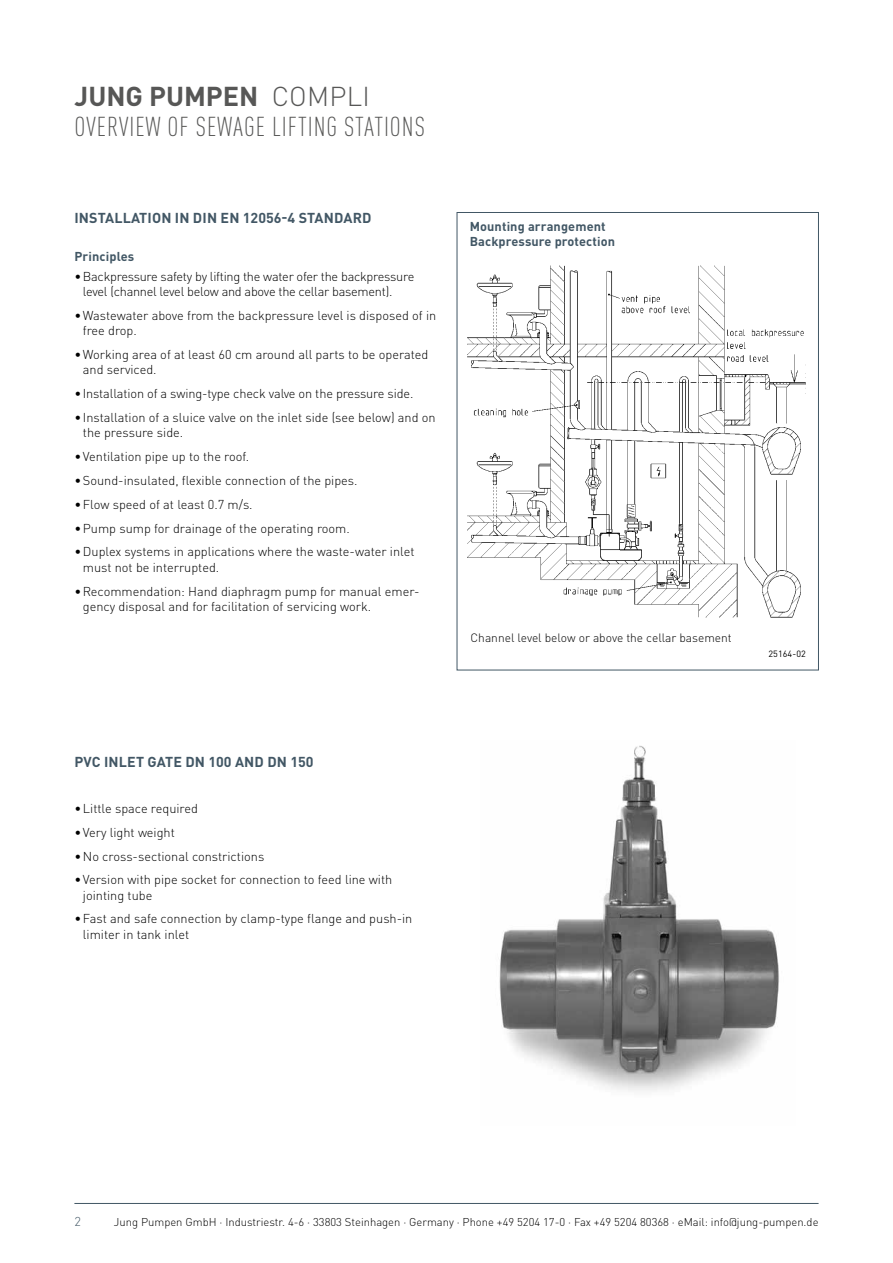
<style>
.page{position:relative;width:893px;height:1263px;background:#fff}
.page>*{position:absolute;margin:0;border:0;box-sizing:border-box;transform-origin:0 0}
.t1{font:300 condensed 27px/30px "DIN Pro";letter-spacing:.035em;color:#575756}
.t2{font:700 14.25px "DIN Pro";letter-spacing:.01em;color:#425765}
.t3{font:300 12.75px/15.3px "DIN Pro";color:#000}
.t4{font:300 12.75px/15.3px "DIN Pro";letter-spacing:-.02em;color:#000}
.t5{font:700 12.75px/15.3px "DIN Pro";letter-spacing:.01em;color:#425765}
.t6{font:300 12.75px "DIN Pro";color:#425765}
.t7{font:300 12px "DIN Pro";color:#000}
.t8{font:300 11.25px "DIN Pro";color:#000}
.t9{font:9px "DIN Pro";letter-spacing:.01em;color:#000}
.s1{font-weight:700;font-stretch:normal}
.s2{font-stretch:normal}
</style>
<div class="page">
<hr style="left:74px;top:1203px;width:745px;height:1px;background:#425765">
<img style="left:499px;top:745px;width:280px;height:346px">
<img style="left:467px;top:265px;width:339px;height:353px">
<h1 class="t1" style="left:75px;top:79px;width:352px"><span class="s1">JUNG PUMPEN</span> <span class="s2">COMPLI<br></span>OVERVIEW OF SEWAGE LIFTING STATIONS</h1>
<p class="t2" style="left:74px;top:206px;width:299px">INSTALLATION IN DIN EN 12056-4 STANDARD</p>
<p class="t5" style="left:74px;top:248px;width:61px">Principles</p>
<p class="t4" style="left:83px;top:268px;width:333px;text-indent:-9px">•Backpressure safety by lifting the water ofer the backpressure level (channel level below and above the cellar basement).</p>
<p class="t3" style="left:83px;top:307px;width:355px;text-indent:-9px">•Wastewater above from the backpressure level is disposed of in free drop.</p>
<p class="t3" style="left:83px;top:346px;width:347px;text-indent:-9px">•Working area of at least 60 cm around all parts to be operated and serviced.</p>
<p class="t3" style="left:74px;top:385px;width:341px">•Installation of a swing-type check valve on the pressure side.</p>
<p class="t3" style="left:83px;top:409px;width:354px;text-indent:-9px">•Installation of a sluice valve on the inlet side (see below) and on the pressure side.</p>
<p class="t3" style="left:74px;top:448px;width:176px">•Ventilation pipe up to the roof.</p>
<p class="t3" style="left:74px;top:472px;width:285px">•Sound-insulated, flexible connection of the pipes.</p>
<p class="t3" style="left:74px;top:495px;width:180px">•Flow speed of at least 0.7 m/s.</p>
<p class="t3" style="left:74px;top:519px;width:277px">•Pump sump for drainage of the operating room.</p>
<p class="t3" style="left:83px;top:543px;width:333px;text-indent:-9px">•Duplex systems in applications where the waste-water inlet must not be interrupted.</p>
<p class="t3" style="left:83px;top:582px;width:338px;text-indent:-9px">•Recommendation: Hand diaphragm pump for manual emer&shy;gency disposal and for facilitation of servicing work.</p>
<p class="t5" style="left:470px;top:217px;width:147px">Mounting arrangement<br>Backpressure protection</p>
<p class="t7" style="left:471px;top:628px;width:263px">Channel level below or above the cellar basement</p>
<p class="t9" style="left:768px;top:647px;width:39px">25164-02</p>
<p class="t2" style="left:74px;top:750px;width:241px">PVC INLET GATE DN 100 AND DN 150</p>
<p class="t3" style="left:74px;top:799px;width:125px">•Little space required</p>
<p class="t3" style="left:74px;top:823px;width:102px">•Very light weight</p>
<p class="t3" style="left:74px;top:847px;width:191px">•No cross-sectional constrictions</p>
<p class="t3" style="left:83px;top:871px;width:311px;text-indent:-9px">•Version with pipe socket for connection to feed line with jointing tube</p>
<p class="t3" style="left:83px;top:910px;width:331px;text-indent:-9px">•Fast and safe connection by clamp-type flange and push-in limiter in tank inlet</p>
<p class="t6" style="left:74px;top:1211px;width:8px">2</p>
<p class="t8" style="left:114px;top:1213px;width:706px">Jung Pumpen GmbH · Industriestr. 4-6 · 33803 Steinhagen · Germany · Phone +49 5204 17-0 · Fax +49 5204 80368 · eMail: info@jung-pumpen.de</p>
</div>
